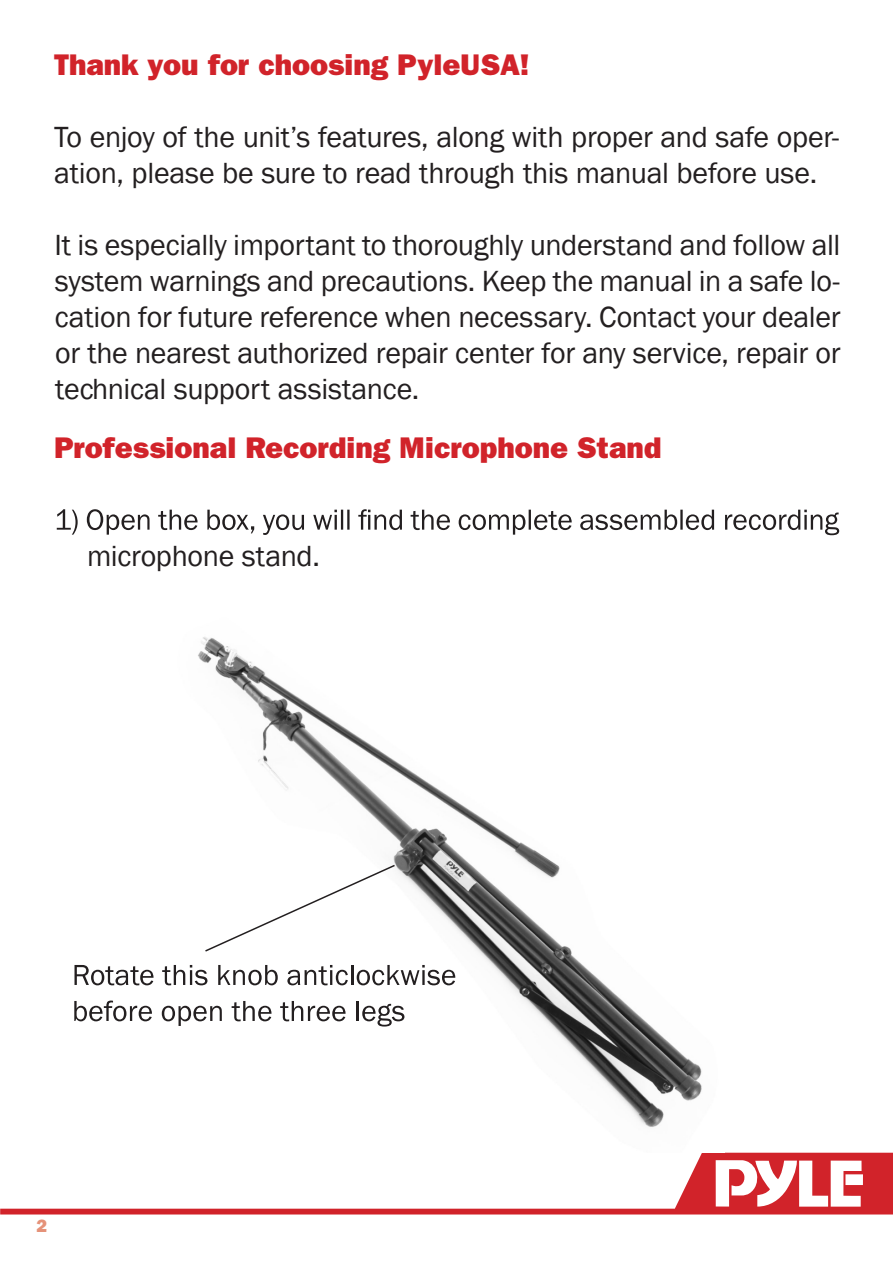
<style>
.page{position:relative;width:893px;height:1263px;background:#fff}
.page>*{position:absolute;margin:0;border:0;box-sizing:border-box;transform-origin:0 0}
.t1{font:30px/36px "Franklin Gothic";letter-spacing:-.01em;color:#231f20}
.t2{font:800 30px "Franklin Gothic";color:#d1232a}
.t3{font:800 18px "Franklin Gothic";color:#e59279}
</style>
<div class="page">
<svg style="left:0;top:1153px;width:893px;height:61px"></svg>
<svg style="left:716px;top:1160px;width:146px;height:46px"></svg>
<div style="left:845px;top:1174px;width:18px;height:11px;background:#fff"></div>
<svg style="left:57px;top:509px;width:782px;height:26px"></svg>
<img style="left:184px;top:637px;width:518px;height:491px">
<svg style="left:204px;top:863px;width:192px;height:90px"></svg>
<svg style="left:75px;top:965px;width:79px;height:20px"></svg>
<svg style="left:162px;top:965px;width:45px;height:20px"></svg>
<svg style="left:218px;top:965px;width:60px;height:20px"></svg>
<svg style="left:287px;top:965px;width:61px;height:20px"></svg>
<hr style="left:351px;top:965px;width:2px;height:20px;background:#231f20">
<svg style="left:357px;top:965px;width:98px;height:20px"></svg>
<svg style="left:74px;top:1000px;width:78px;height:21px"></svg>
<svg style="left:162px;top:1006px;width:60px;height:20px"></svg>
<svg style="left:232px;top:1001px;width:39px;height:20px"></svg>
<svg style="left:280px;top:1001px;width:66px;height:20px"></svg>
<hr style="left:357px;top:1001px;width:2px;height:20px;background:#231f20">
<svg style="left:362px;top:1004px;width:42px;height:22px"></svg>
<p class="t2" style="left:54px;top:47px;width:477px">Thank you for choosing PyleUSA!</p>
<p class="t1" style="left:54px;top:120px;width:787px">To enjoy of the unit’s features, along with proper and safe oper&shy;ation, please be sure to read through this manual before use.</p>
<p class="t1" style="left:55px;top:228px;width:788px;text-align:justify">It is especially important to thoroughly understand and follow all system warnings and precautions. Keep the manual in a safe lo&shy;cation for future reference when necessary. Contact your dealer or the nearest authorized repair center for any service, repair or technical support assistance.</p>
<p class="t2" style="left:54px;top:430px;width:609px">Professional Recording Microphone Stand</p>
<p class="t1" style="left:87px;top:538px;width:234px">microphone stand.</p>
<p class="t3" style="left:36px;top:1215px;width:12px">2</p>
</div>
